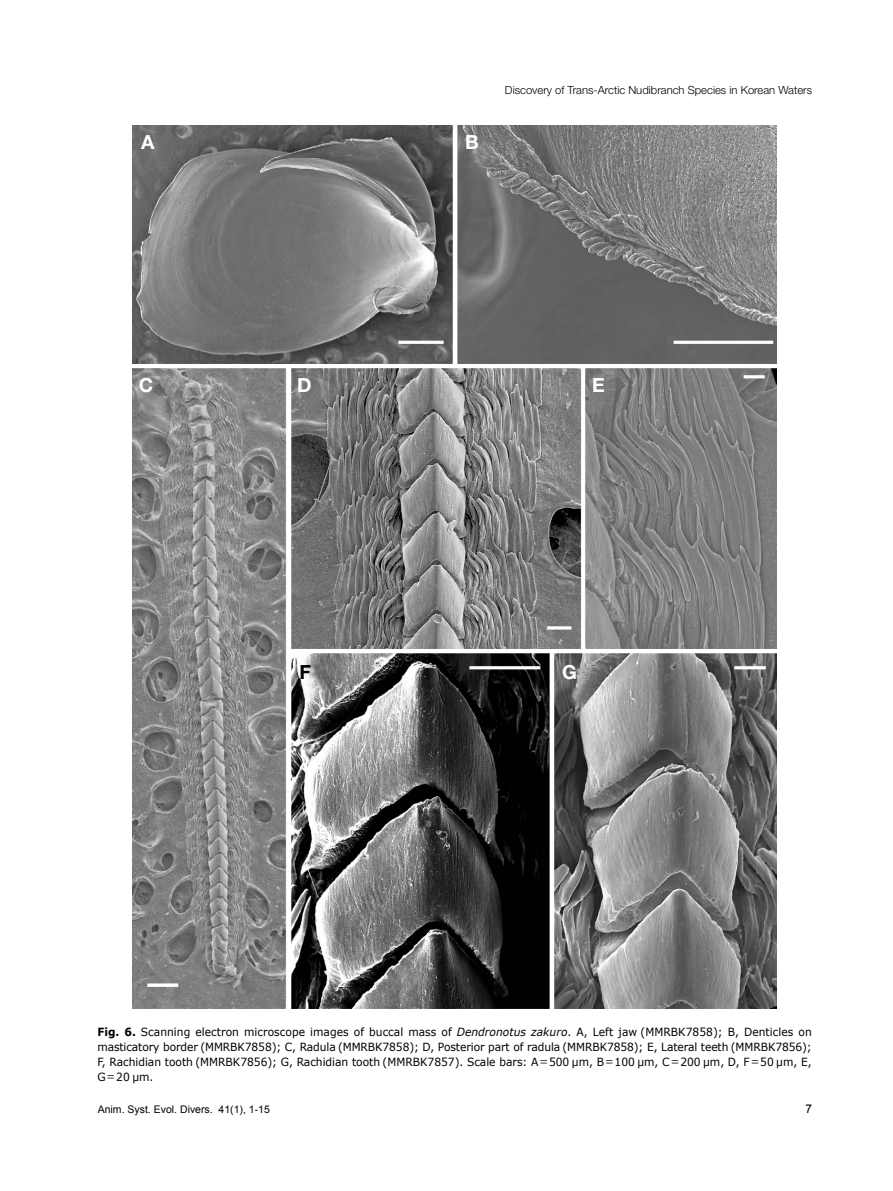
<style>
.page{position:relative;width:893px;height:1191px;background:#fff}
.page>*{position:absolute;margin:0;border:0;box-sizing:border-box;transform-origin:0 0}
.t1{font:700 19.5px "Helvetica Neue LT Std";color:#fff}
.t2{font:700 19.5px "Helvetica Neue LT Std";color:#000}
.t3{font:12px "Arial";color:#000}
.t4{font:11.25px/15px "Verdana";color:#000;text-align:justify;scale:.95 1}
.t5{font:300 11.25px "Helvetica Neue LT Std";color:#000}
.t6{font:10.5px "Arial";color:#000}
.s1{font-weight:700}
.s2{font-style:italic}
.s3{font-family:"Cambria Math"}
</style>
<div class="page">
<img style="left:132px;top:125px;width:645px;height:883px">
<hr style="left:453px;top:124px;width:4px;height:242px;background:#fff">
<hr style="left:116px;top:364px;width:682px;height:4px;background:#fff">
<hr style="left:288px;top:649px;width:498px;height:4px;background:#fff">
<h1 class="t1" style="left:141px;top:130px;width:15px">A</h1>
<h1 class="t1" style="left:139px;top:373px;width:16px">C</h1>
<h1 class="t1" style="left:297px;top:373px;width:16px">D</h1>
<h1 class="t1" style="left:465px;top:130px;width:15px">B</h1>
<p class="t5" style="left:505px;top:83px;width:309px">Discovery of Trans-Arctic Nudibranch Species in Korean Waters</p>
<h1 class="t1" style="left:592px;top:373px;width:14px">E</h1>
<h1 class="t2" style="left:299px;top:659px;width:13px">F</h1>
<h1 class="t1" style="left:562px;top:659px;width:16px">G</h1>
<p class="t4" style="left:97px;top:1024px;width:753px"><span class="s1">Fig. 6.</span> Scanning electron microscope images of buccal mass of <span class="s2">Dendronotus zakuro</span>. A, Left jaw (MMRBK7858); B, Denticles on masticatory border (MMRBK7858); C, Radula (MMRBK7858); D, Posterior part of radula (MMRBK7858); E, Lateral teeth (MMRBK7856); F, Rachidian tooth (MMRBK7856); G, Rachidian tooth (MMRBK7857). Scale bars: A<span class="s3">=</span>500 μm, B<span class="s3">=</span>100 μm, C<span class="s3">=</span>200 μm, D, F<span class="s3">=</span>50 μm, E, G<span class="s3">=</span>20 μm.</p>
<p class="t6" style="left:98px;top:1102px;width:174px">Anim. Syst. Evol. Divers. 41(1), 1-15</p>
<p class="t3" style="left:805px;top:1100px;width:8px">7</p>
</div>
